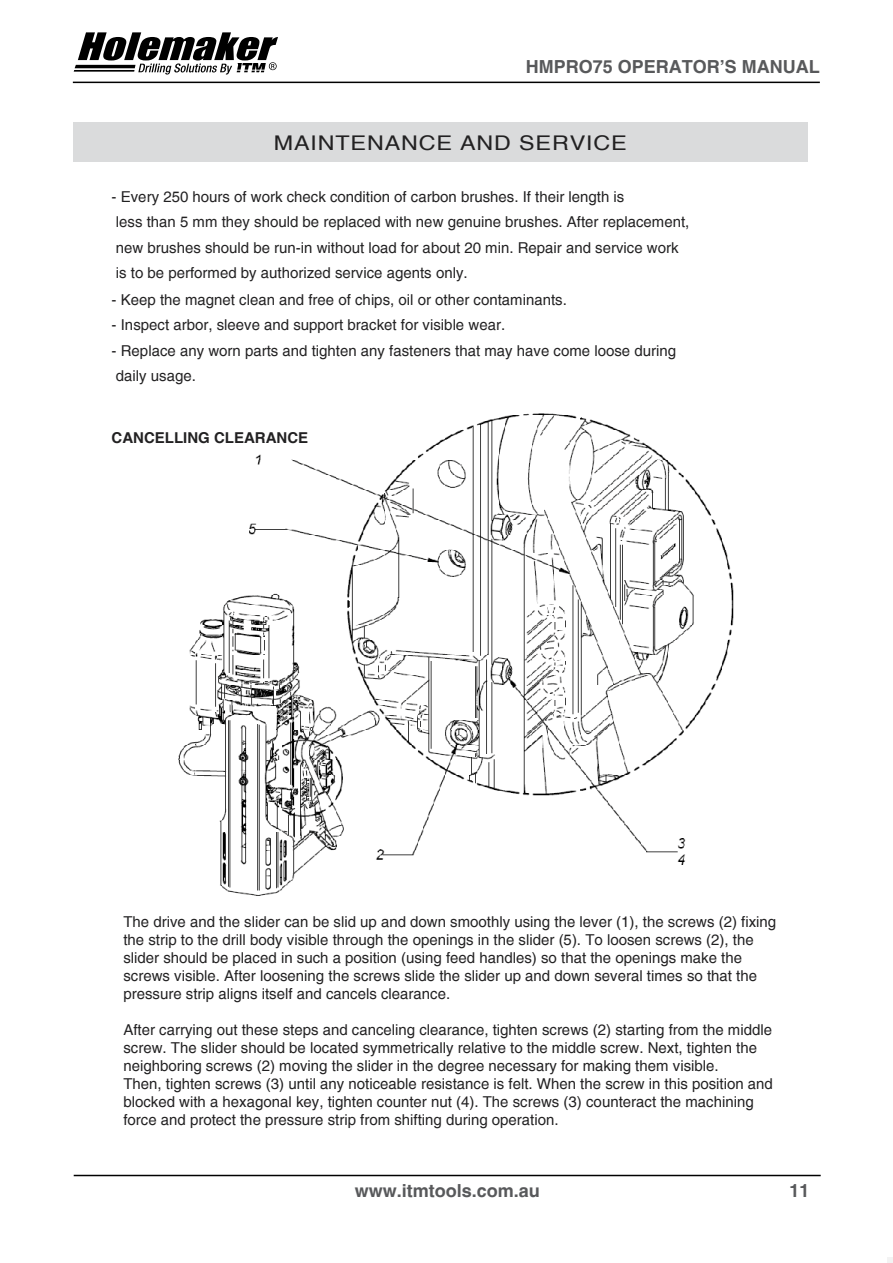
<style>
.page{position:relative;width:893px;height:1263px;background:#fff}
.page>*{position:absolute;margin:0;border:0;box-sizing:border-box;transform-origin:0 0}
.t1{font:20.25px "Helvetica";letter-spacing:.035em;color:#222122;scale:1.15 1}
.t2{font:700 18px "Helvetica";color:#58595b}
.t3{font:700 18px "Helvetica";color:#58595b}
.t4{font:18px "Helvetica";color:#000}
.t5{font:15px/18px "Helvetica";color:#222122}
.t6{font:700 15px "Helvetica";color:#222122}
</style>
<div class="page">
<hr style="left:74px;top:1175px;width:747px;height:1px;background:#000">
<hr style="left:73px;top:82px;width:747px;height:1px;background:#000">
<svg style="left:74px;top:32px;width:204px;height:43px"></svg>
<svg style="left:887px;top:1257px;width:6px;height:6px"></svg>
<div style="left:74px;top:122px;width:734px;height:40px;background:#dadbdc"></div>
<img style="left:178px;top:413px;width:556px;height:483px">
<p class="t2" style="left:526px;top:55px;width:296px">HMPRO75 OPERATOR’S MANUAL</p>
<h1 class="t1" style="left:274px;top:131px;width:308px">MAINTENANCE AND SERVICE</h1>
<p class="t5" style="left:112px;top:184px;width:579px;line-height:25.5px">- Every 250 hours of work check condition of carbon brushes. If their length is<br>less than 5 mm they should be replaced with new genuine brushes. After replacement, new brushes should be run-in without load for about 20 min. Repair and service work<br>is to be performed by authorized service agents only.</p>
<p class="t5" style="left:112px;top:291px;width:457px">- Keep the magnet clean and free of chips, oil or other contaminants.</p>
<p class="t5" style="left:112px;top:316px;width:395px">- Inspect arbor, sleeve and support bracket for visible wear.</p>
<p class="t5" style="left:112px;top:338px;width:566px;line-height:25.5px">- Replace any worn parts and tighten any fasteners that may have come loose during daily usage.</p>
<p class="t6" style="left:112px;top:429px;width:198px">CANCELLING CLEARANCE</p>
<p class="t5" style="left:123px;top:913px;width:654px">The drive and the slider can be slid up and down smoothly using the lever (1), the screws (2) fixing the strip to the drill body visible through the openings in the slider (5). To loosen screws (2), the slider should be placed in such a position (using feed handles) so that the openings make the screws visible. After loosening the screws slide the slider up and down several times so that the pressure strip aligns itself and cancels clearance.</p>
<p class="t5" style="left:123px;top:1021px;width:651px">After carrying out these steps and canceling clearance, tighten screws (2) starting from the middle screw. The slider should be located symmetrically relative to the middle screw. Next, tighten the neighboring screws (2) moving the slider in the degree necessary for making them visible.<br>Then, tighten screws (3) until any noticeable resistance is felt. When the screw in this position and blocked with a hexagonal key, tighten counter nut (4). The screws (3) counteract the machining force and protect the pressure strip from shifting during operation.</p>
<p class="t4" style="left:797px;top:1176px;width:20px">11</p>
<p class="t3" style="left:355px;top:1179px;width:187px">www.itmtools.com.au</p>
<p class="t2" style="left:789px;top:1179px;width:22px">11</p>
</div>
